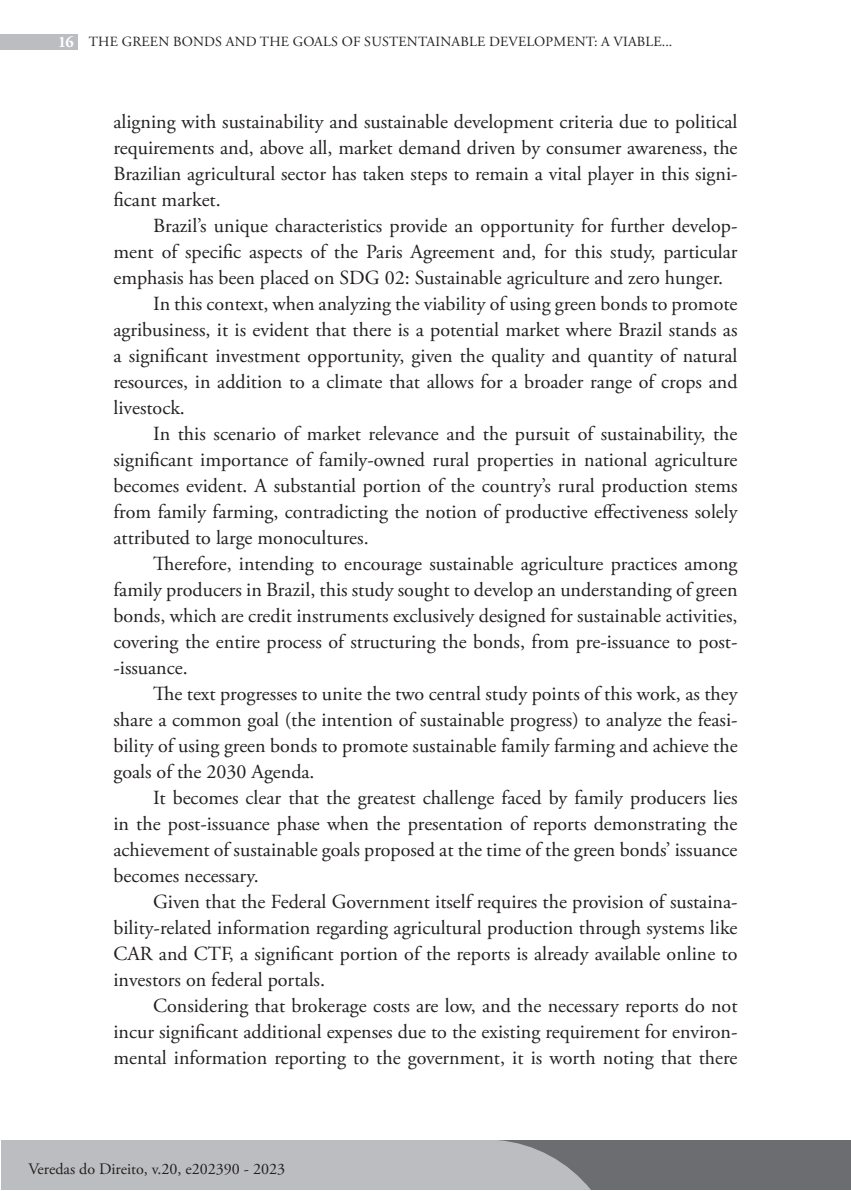
<style>
.page{position:relative;width:851px;height:1191px;background:#fff}
.page>*{position:absolute;margin:0;border:0;box-sizing:border-box;transform-origin:0 0}
.t1{font:20px/26px "Adobe Garamond Pro";color:#231f20;text-align:justify}
.t2{font:16px "Adobe Garamond Pro";color:#231f20}
.t3{font:14px "Adobe Garamond Pro";letter-spacing:.015em;color:#231f20}
.s1{font-weight:700;font-size:16px;color:#fff}
</style>
<div class="page">
<div style="left:1px;top:1140px;width:849px;height:50px;background:#6c6d70"></div>
<div style="left:0;top:34px;width:77px;height:16px;background:#bcbdc0"></div>
<div style="left:1px;top:1140px;width:590px;height:50px;background:#bcbdc0"></div>
<p class="t3" style="left:59px;top:34px;width:615px"><span class="s1">16</span> THE GREEN BONDS AND THE GOALS OF SUSTENTAINABLE DEVELOPMENT: A VIABLE...</p>
<p class="t1" style="left:113px;top:109px;width:625px">aligning with sustainability and sustainable development criteria due to political requirements and, above all, market demand driven by consumer awareness, the Brazilian agricultural sector has taken steps to remain a vital player in this signi&shy;ficant market.</p>
<p class="t1" style="left:153px;top:213px;width:585px">Brazil’s unique characteristics provide an opportunity for further develop-</p>
<p class="t1" style="left:113px;top:239px;width:625px">ment of specific aspects of the Paris Agreement and, for this study, particular</p>
<p class="t1" style="left:113px;top:265px;width:611px">emphasis has been placed on SDG 02: Sustainable agriculture and zero hunger.</p>
<p class="t1" style="left:153px;top:291px;width:585px">In this context, when analyzing the viability of using green bonds to promote</p>
<p class="t1" style="left:113px;top:317px;width:625px">agribusiness, it is evident that there is a potential market where Brazil stands as</p>
<p class="t1" style="left:113px;top:343px;width:625px">a significant investment opportunity, given the quality and quantity of natural</p>
<p class="t1" style="left:113px;top:369px;width:625px">resources, in addition to a climate that allows for a broader range of crops and</p>
<p class="t1" style="left:113px;top:395px;width:73px">livestock.</p>
<p class="t1" style="left:153px;top:421px;width:585px">In this scenario of market relevance and the pursuit of sustainability, the</p>
<p class="t1" style="left:113px;top:447px;width:625px">significant importance of family-owned rural properties in national agriculture</p>
<p class="t1" style="left:113px;top:473px;width:625px">becomes evident. A substantial portion of the country’s rural production stems</p>
<p class="t1" style="left:113px;top:499px;width:625px">from family farming, contradicting the notion of productive effectiveness solely</p>
<p class="t1" style="left:113px;top:525px;width:257px">attributed to large monocultures.</p>
<p class="t1" style="left:153px;top:551px;width:585px">Therefore, intending to encourage sustainable agriculture practices among</p>
<p class="t1" style="left:113px;top:577px;width:625px">family producers in Brazil, this study sought to develop an understanding of green</p>
<p class="t1" style="left:113px;top:603px;width:625px">bonds, which are credit instruments exclusively designed for sustainable activities,</p>
<p class="t1" style="left:113px;top:629px;width:625px">covering the entire process of structuring the bonds, from pre-issuance to post-</p>
<p class="t1" style="left:113px;top:655px;width:76px">-issuance.</p>
<p class="t1" style="left:153px;top:681px;width:585px">The text progresses to unite the two central study points of this work, as they</p>
<p class="t1" style="left:113px;top:707px;width:625px">share a common goal (the intention of sustainable progress) to analyze the feasi-</p>
<p class="t1" style="left:113px;top:733px;width:625px">bility of using green bonds to promote sustainable family farming and achieve the</p>
<p class="t1" style="left:113px;top:759px;width:203px">goals of the 2030 Agenda.</p>
<p class="t1" style="left:153px;top:785px;width:586px">It becomes clear that the greatest challenge faced by family producers lies</p>
<p class="t1" style="left:113px;top:811px;width:625px">in the post-issuance phase when the presentation of reports demonstrating the</p>
<p class="t1" style="left:113px;top:837px;width:625px">achievement of sustainable goals proposed at the time of the green bonds’ issuance</p>
<p class="t1" style="left:113px;top:863px;width:147px">becomes necessary.</p>
<p class="t1" style="left:153px;top:889px;width:585px">Given that the Federal Government itself requires the provision of sustaina-</p>
<p class="t1" style="left:113px;top:915px;width:625px">bility-related information regarding agricultural production through systems like</p>
<p class="t1" style="left:113px;top:941px;width:625px">CAR and CTF, a significant portion of the reports is already available online to</p>
<p class="t1" style="left:113px;top:967px;width:213px">investors on federal portals.</p>
<p class="t1" style="left:153px;top:993px;width:585px">Considering that brokerage costs are low, and the necessary reports do not</p>
<p class="t1" style="left:113px;top:1019px;width:625px">incur significant additional expenses due to the existing requirement for environ-</p>
<p class="t1" style="left:113px;top:1045px;width:625px">mental information reporting to the government, it is worth noting that there</p>
<p class="t2" style="left:28px;top:1159px;width:258px">Veredas do Direito, v.20, e202390 - 2023</p>
</div>
